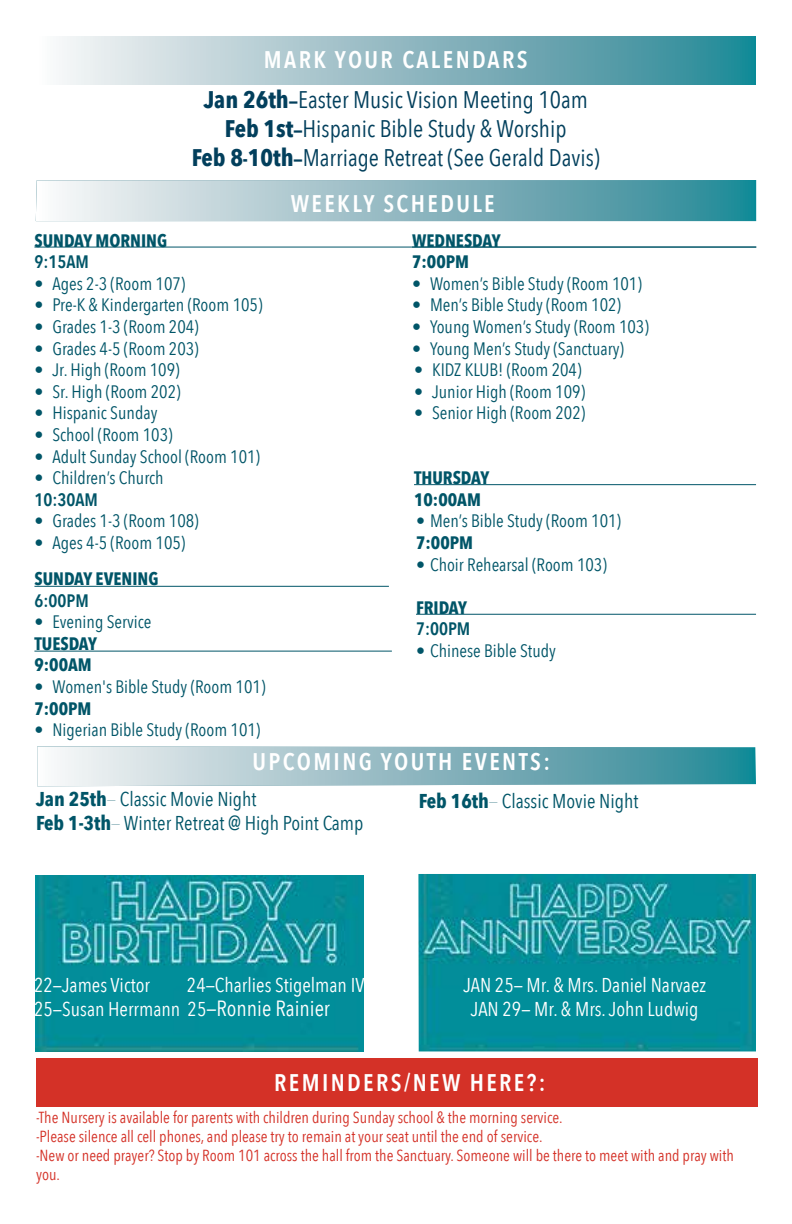
<style>
.page{position:relative;width:792px;height:1224px;background:#fff}
.page>*{position:absolute;margin:0;border:0;box-sizing:border-box;transform-origin:0 0}
.t1{font:24px/28.8px "Avenir Next Condensed";color:#023f5c;text-align:center}
.t2{font:600 24px "Avenir Next Condensed";letter-spacing:.1em;color:#fff}
.t3{font:20px/24px "Avenir Next Condensed";color:#fff;text-align:center}
.t4{font:20px/24px "Avenir Next Condensed";color:#005568}
.t5{font:18px "Avenir Next Condensed";color:#005568}
.t6{font:700 18px/21.6px "Avenir Next Condensed";color:#005568}
.t7{font:600 18px "Avenir Next Condensed";color:#005568}
.t8{font:16px/19.2px "Avenir Next Condensed";color:#d43127}
.s1{font-weight:700}
.s2{font-weight:700;font-size:20px}
.s3{font-weight:200}
.s4{font-size:22px}
</style>
<div class="page">
<div style="left:36px;top:1059px;width:721px;height:48px;background:#d43127"></div>
<svg style="left:37px;top:746px;width:719px;height:40px;background:#95bec6"></svg>
<div style="left:36px;top:36px;width:720px;height:48px;background:linear-gradient(to right,#fdf4f6,#268493)"></div>
<svg style="left:36px;top:180px;width:720px;height:41px;background:#91bcc4"></svg>
<hr style="left:34px;top:247px;width:722px;height:1px;background:#005568">
<hr style="left:34px;top:586px;width:355px;height:1px;background:#005568">
<hr style="left:34px;top:651px;width:358px;height:1px;background:#005568">
<hr style="left:414px;top:484px;width:342px;height:1px;background:#005568">
<hr style="left:416px;top:614px;width:340px;height:1px;background:#005568">
<img style="left:35px;top:876px;width:328px;height:175px">
<img style="left:418px;top:874px;width:338px;height:177px">
<h1 class="t2" style="left:264px;top:47px;width:265px">MARK YOUR CALENDARS</h1>
<h1 class="t1" style="left:192px;top:84px;width:410px"><span class="s1">Jan 26th</span><span class="s2">—</span>Easter Music Vision Meeting 10am<br><span class="s1">Feb 1st</span><span class="s2">—</span>Hispanic Bible Study &amp; Worship<br><span class="s1">Feb 8</span><span class="s2">-</span><span class="s1">10th</span><span class="s2">—</span>Marriage Retreat (See Gerald Davis)</h1>
<p class="t6" style="left:34px;top:229px;width:134px">SUNDAY MORNING</p>
<p class="t7" style="left:34px;top:246px;width:56px">9:15AM</p>
<p class="t5" style="left:34px;top:268px;width:152px">• Ages 2-3 (Room 107)</p>
<p class="t5" style="left:34px;top:290px;width:230px">• Pre-K &amp; Kindergarten (Room 105)</p>
<p class="t5" style="left:34px;top:311px;width:166px">• Grades 1-3 (Room 204)</p>
<p class="t5" style="left:34px;top:333px;width:166px">• Grades 4-5 (Room 203)</p>
<p class="t5" style="left:34px;top:354px;width:147px">• Jr. High (Room 109)</p>
<p class="t5" style="left:34px;top:376px;width:148px">• Sr. High (Room 202)</p>
<p class="t5" style="left:34px;top:398px;width:124px">• Hispanic Sunday</p>
<p class="t5" style="left:34px;top:419px;width:140px">• School (Room 103)</p>
<p class="t5" style="left:34px;top:441px;width:227px">• Adult Sunday School (Room 101)</p>
<p class="t5" style="left:34px;top:462px;width:131px">• Children’s Church</p>
<p class="t7" style="left:34px;top:484px;width:65px">10:30AM</p>
<p class="t5" style="left:34px;top:506px;width:166px">• Grades 1-3 (Room 108)</p>
<p class="t5" style="left:34px;top:527px;width:152px">• Ages 4-5 (Room 105)</p>
<p class="t6" style="left:34px;top:568px;width:126px">SUNDAY EVENING</p>
<p class="t7" style="left:34px;top:585px;width:56px">6:00PM</p>
<p class="t5" style="left:34px;top:606px;width:118px">• Evening Service</p>
<p class="t6" style="left:34px;top:633px;width:64px">TUESDAY<br>9:00AM</p>
<p class="t5" style="left:34px;top:671px;width:233px">• Women's Bible Study (Room 101)</p>
<p class="t6" style="left:34px;top:697px;width:59px">7:00PM</p>
<p class="t5" style="left:34px;top:714px;width:227px">• Nigerian Bible Study (Room 101)</p>
<h1 class="t2" style="left:293px;top:175px;width:206px">WEEKLY SCHEDULE</h1>
<h1 class="t2" style="left:291px;top:182px;width:206px">WEEKLY SCHEDULE</h1>
<p class="t6" style="left:412px;top:229px;width:90px">WEDNESDAY<br>7:00PM</p>
<p class="t5" style="left:412px;top:268px;width:231px">• Women’s Bible Study (Room 101)</p>
<p class="t5" style="left:412px;top:290px;width:211px">• Men’s Bible Study (Room 102)</p>
<p class="t5" style="left:412px;top:311px;width:238px">• Young Women’s Study (Room 103)</p>
<p class="t5" style="left:412px;top:333px;width:213px">• Young Men’s Study (Sanctuary)</p>
<p class="t5" style="left:414px;top:354px;width:169px">• KIDZ KLUB! (Room 204)</p>
<p class="t5" style="left:414px;top:376px;width:173px">• Junior High (Room 109)</p>
<p class="t5" style="left:414px;top:398px;width:173px">• Senior High (Room 202)</p>
<p class="t6" style="left:414px;top:467px;width:77px">THURSDAY<br>10:00AM</p>
<p class="t5" style="left:416px;top:506px;width:207px">• Men’s Bible Study (Room 101)</p>
<p class="t6" style="left:416px;top:532px;width:59px">7:00PM</p>
<p class="t5" style="left:416px;top:549px;width:192px">• Choir Rehearsal (Room 103)</p>
<p class="t6" style="left:416px;top:597px;width:53px">FRIDAY</p>
<p class="t7" style="left:416px;top:614px;width:56px">7:00PM</p>
<p class="t5" style="left:416px;top:635px;width:141px">• Chinese Bible Study</p>
<h1 class="t2" style="left:252px;top:741px;width:299px">UPCOMING YOUTH EVENTS:</h1>
<p class="t4" style="left:36px;top:786px;width:329px"><span class="s1">Jan 25th</span><span class="s3">—</span> Classic Movie Night<br><span class="s1">Feb 1-3th</span><span class="s3">—</span> Winter Retreat @ High Point Camp</p>
<p class="t4" style="left:419px;top:788px;width:221px"><span class="s1">Feb 16th</span><span class="s3">—</span> Classic Movie Night</p>
<p class="t3" style="left:34px;top:972px;width:332px;text-align:left;text-indent:153px">24—Charlies Stigelman IV<br>25—Susan Herrmann 25<span class="s4">—Ronnie Rainier</span></p>
<p class="t3" style="left:34px;top:972px;width:117px">22—James Victor</p>
<p class="t3" style="left:463px;top:972px;width:244px">JAN 25— Mr. &amp; Mrs. Daniel Narvaez<br>JAN 29— Mr. &amp; Mrs. John Ludwig</p>
<h1 class="t2" style="left:274px;top:1062px;width:273px">REMINDERS/NEW HERE?:</h1>
<p class="t8" style="left:36px;top:1107px;width:699px">-The Nursery is available for parents with children during Sunday school &amp; the morning service.<br>-Please silence all cell phones, and please try to remain at your seat until the end of service.<br>-New or need prayer? Stop by Room 101 across the hall from the Sanctuary. Someone will be there to meet with and pray with you.</p>
</div>
